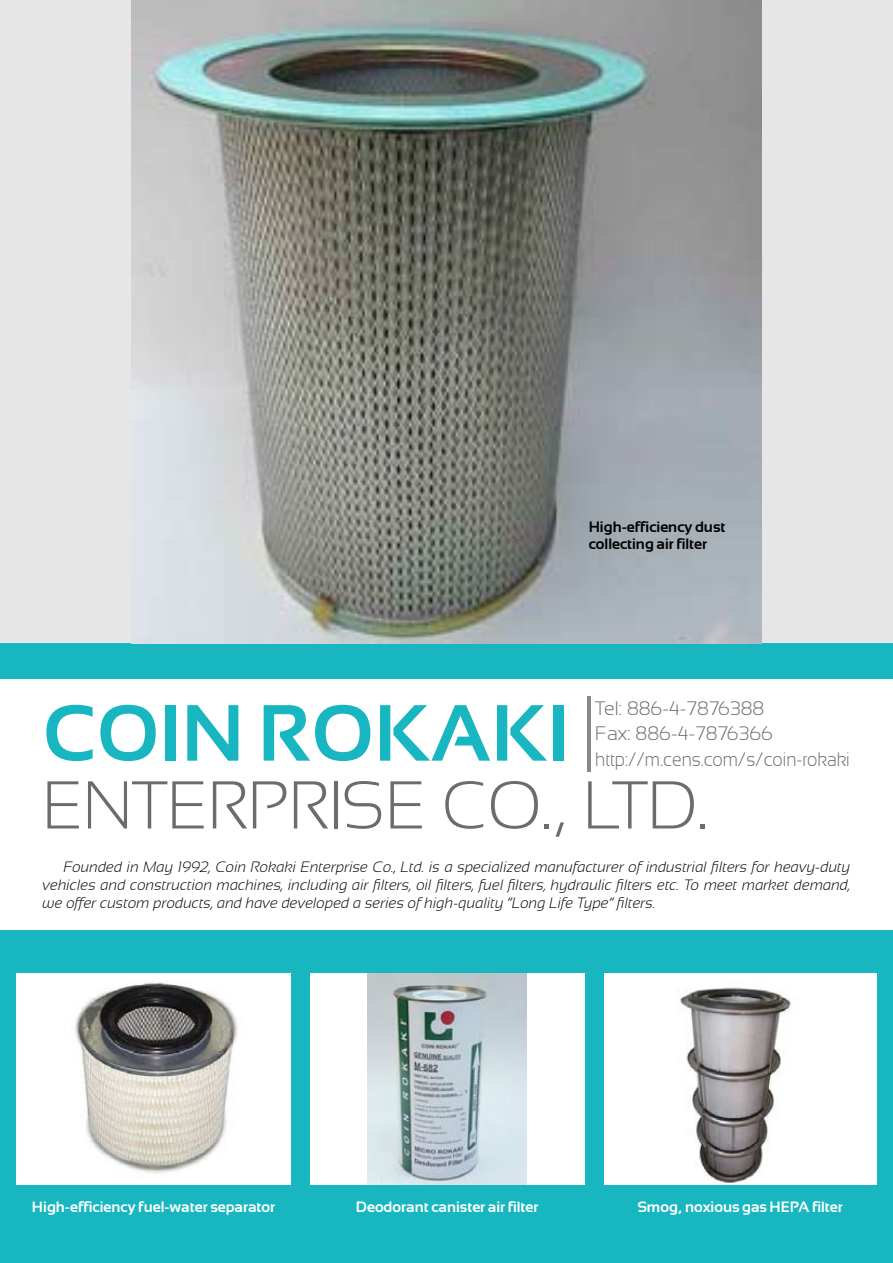
<style>
.page{position:relative;width:893px;height:1263px;background:#fff}
.page>*{position:absolute;margin:0;border:0;box-sizing:border-box;transform-origin:0 0}
.t1{font:700 79.5px "Sansation";color:#17b6c0}
.t2{font:300 67.5px "Sansation";color:#6d6c6c}
.t3{font:300 19.5px/25.5px "Sansation";color:#6d6c6c}
.t4{font:italic 300 15px/18px "Sansation";color:#000;text-align:justify}
.t5{font:700 15px "Sansation";color:#fff}
.t6{font:700 15px/17.2px "Sansation";color:#000}
</style>
<div class="page">
<div style="left:0;top:0;width:893px;height:643px;background:#e6e6e7"></div>
<div style="left:0;top:643px;width:893px;height:620px;background:#17b6c0"></div>
<div style="left:0;top:679px;width:893px;height:251px;background:#fff"></div>
<div style="left:17px;top:973px;width:274px;height:212px;background:#fff"></div>
<div style="left:310px;top:973px;width:274px;height:212px;background:#fff"></div>
<div style="left:604px;top:973px;width:272px;height:212px;background:#fff"></div>
<hr style="left:587px;top:696px;width:3px;height:76px;background:#86888a">
<img style="left:131px;top:0;width:631px;height:643px">
<img style="left:75px;top:982px;width:163px;height:192px">
<img style="left:368px;top:973px;width:158px;height:212px">
<img style="left:680px;top:987px;width:111px;height:196px">
<p class="t6" style="left:589px;top:518px;width:138px">High-efficiency dust collecting air filter</p>
<h3 class="t3" style="left:595px;top:695px;width:256px">Tel: 886-4-7876388<br>Fax: 886-4-7876366 http://m.cens.com/s/coin-rokaki</h3>
<h1 class="t1" style="left:43px;top:689px;width:528px">Coin Rokaki</h1>
<h2 class="t2" style="left:43px;top:768px;width:667px">Enterprise Co., Ltd.</h2>
<p class="t4" style="left:43px;top:858px;width:809px;text-indent:21px">Founded in May 1992, Coin Rokaki Enterprise Co., Ltd. is a specialized manufacturer of industrial filters for heavy-duty vehicles and construction machines, including air filters, oil filters, fuel filters, hydraulic filters etc. To meet market demand, we offer custom products, and have developed a series of high-quality “Long Life Type” filters.</p>
<p class="t5" style="left:32px;top:1199px;width:245px">High-efficiency fuel-water separator</p>
<p class="t5" style="left:356px;top:1199px;width:184px">Deodorant canister air filter</p>
<p class="t5" style="left:637px;top:1199px;width:207px">Smog, noxious gas HEPA filter</p>
</div>
